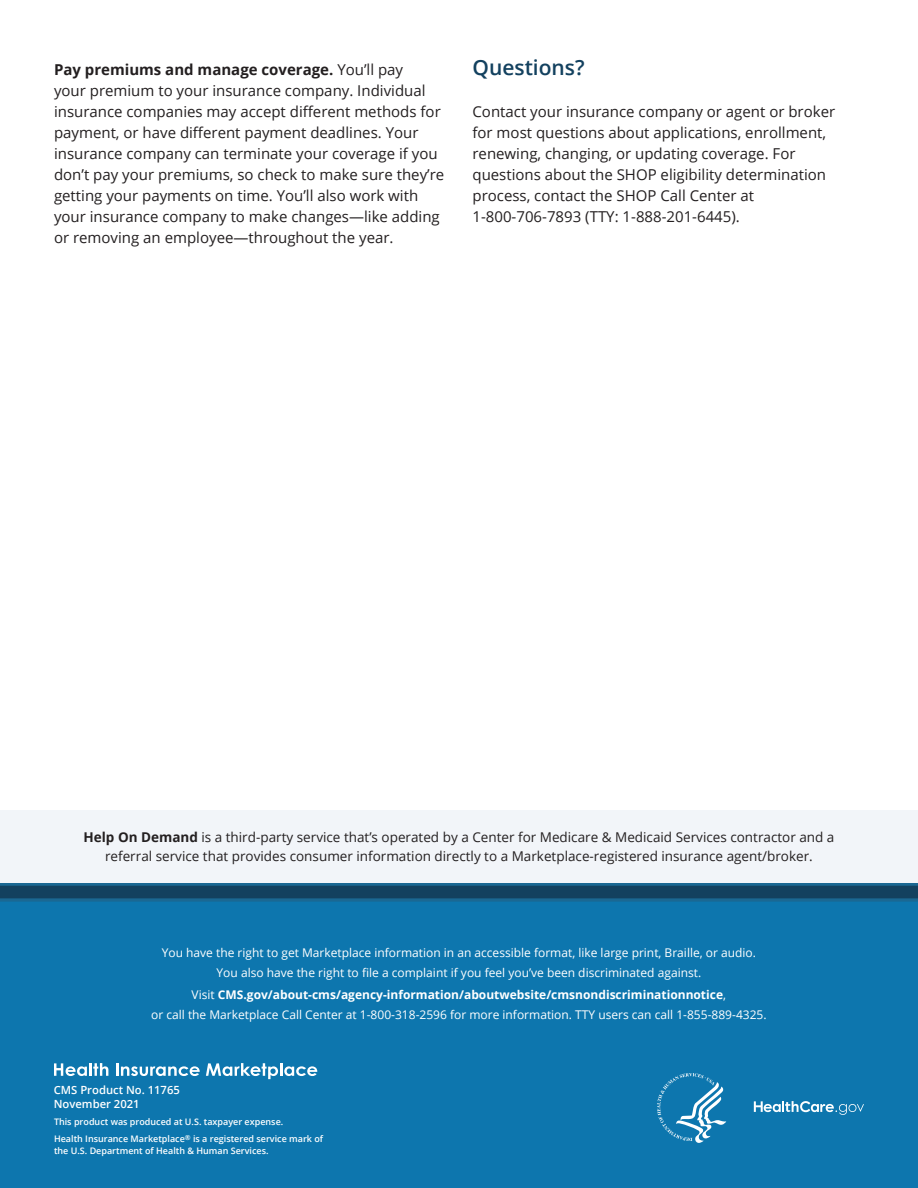
<style>
.page{position:relative;width:918px;height:1188px;background:#fff}
.page>*{position:absolute;margin:0;border:0;box-sizing:border-box;transform-origin:0 0}
.t1{font:600 21px "Open Sans";color:#13415f}
.t2{font:15px/21px "Open Sans";color:#231f20}
.t3{font:13.5px/19.5px "Open Sans";color:#231f20;text-align:center}
.t4{font:12px/19.5px "Open Sans";color:#fff;text-align:center}
.t5{font:600 11.25px/13.5px "Open Sans";color:#fff}
.t6{font:600 9px/16.6px "Open Sans";color:#fff}
.s1{font-weight:700}
</style>
<div class="page">
<div style="left:0;top:890px;width:918px;height:298px;background:#0d76ae"></div>
<svg style="left:754px;top:1101px;width:110px;height:14px"></svg>
<svg style="left:657px;top:1073px;width:69px;height:70px"></svg>
<svg style="left:54px;top:1063px;width:54px;height:13px"></svg>
<svg style="left:116px;top:1063px;width:84px;height:13px"></svg>
<svg style="left:206px;top:1063px;width:111px;height:16px"></svg>
<svg style="left:0;top:883px;width:918px;height:18px;background:#154c6e"></svg>
<div style="left:0;top:810px;width:918px;height:73px;background:#f2f5f9"></div>
<p class="t2" style="left:54px;top:59px;width:373px"><span class="s1">Pay premiums and manage coverage.</span> You’ll pay your premium to your insurance company. Individual</p>
<p class="t2" style="left:54px;top:101px;width:388px">insurance companies may accept different methods for payment, or have different payment deadlines. Your</p>
<p class="t2" style="left:54px;top:143px;width:392px">insurance company can terminate your coverage if you don’t pay your premiums, so check to make sure they’re getting your payments on time. You’ll also work with your insurance company to make changes—like adding or removing an employee—throughout the year.</p>
<h3 class="t1" style="left:472px;top:53px;width:114px">Questions?</h3>
<p class="t2" style="left:472px;top:101px;width:364px">Contact your insurance company or agent or broker for most questions about applications, enrollment, renewing, changing, or updating coverage. For questions about the SHOP eligibility determination process, contact the SHOP Call Center at 1-800-706-7893 (TTY: 1-888-201-6445).</p>
<p class="t3" style="left:84px;top:827px;width:752px"><span class="s1">Help On Demand</span> is a third-party service that’s operated by a Center for Medicare &amp; Medicaid Services contractor and a referral service that provides consumer information directly to a Marketplace-registered insurance agent/broker.</p>
<p class="t4" style="left:162px;top:943px;width:596px">You have the right to get Marketplace information in an accessible format, like large print, Braille, or audio.<br>You also have the right to file a complaint if you feel you’ve been discriminated against.</p>
<p class="t4" style="left:151px;top:985px;width:617px">Visit <span class="s1">CMS.gov/about-cms/agency-information/aboutwebsite/cmsnondiscriminationnotice</span>,<br>or call the Marketplace Call Center at 1-800-318-2596 for more information. TTY users can call 1-855-889-4325.</p>
<p class="t5" style="left:54px;top:1083px;width:128px">CMS Product No. 11765<br>November 2021</p>
<p class="t6" style="left:54px;top:1113px;width:271px">This product was produced at U.S. taxpayer expense.<br>Health Insurance Marketplace<sup>®</sup> is a registered service mark of</p>
<p class="t6" style="left:54px;top:1142px;width:216px">the U.S. Department of Health &amp; Human Services.</p>
</div>
